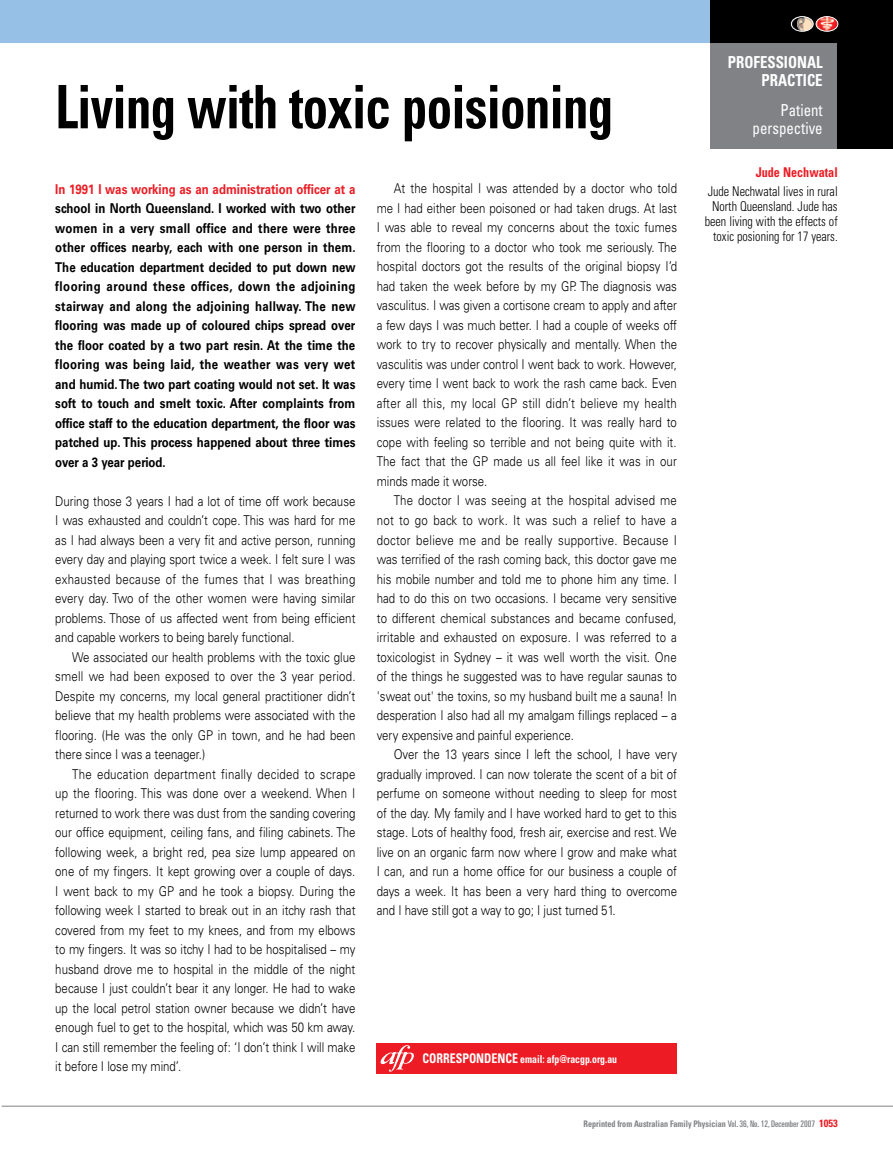
<style>
.page{position:relative;width:893px;height:1170px;background:#fff}
.page>*{position:absolute;margin:0;border:0;box-sizing:border-box;transform-origin:0 0}
.t1{font:700 condensed 60px "Univers LT";letter-spacing:-.015em;color:#000;scale:.85 1}
.t2{font:700 condensed 16.5px/18px "Univers LT";color:#fff;text-align:right;scale:.9 1}
.t3{font:condensed 16.5px/18px "Univers LT";color:#fff;text-align:right;scale:.9 1}
.t4{font:300 13.5px/19.5px "Univers LT";color:#000;text-align:justify;scale:.85 1}
.t5{font:700 13.5px/19.5px "Univers LT";color:#000;text-align:justify;scale:.85 1}
.t6{font:300 condensed 13.5px/15px "Univers LT";color:#000;text-align:right;scale:.9 1}
.t7{font:700 13.5px "Univers LT";color:#ed1c24;scale:.85 1}
.t8{font:700 condensed 13.5px "Univers LT";color:#ed1c24;scale:.9 1}
.t9{font:700 condensed 10.8px "Univers LT";color:#fff;scale:.9 1}
.t10{font:700 condensed 9px "Univers LT";color:#808285;scale:.9 1}
.s1{font-size:13.2px}
.s2{font-weight:400;font-stretch:ultra-condensed}
.s3{font-size:10.5px;color:#ed1c24}
</style>
<div class="page">
<div style="left:0;top:0;width:710px;height:43px;background:#97c0e6"></div>
<div style="left:710px;top:43px;width:128px;height:106px;background:#808285"></div>
<hr style="left:2px;top:1105px;width:891px;height:1px;background:#808285">
<div style="left:710px;top:0;width:183px;height:43px;background:#000"></div>
<div style="left:838px;top:0;width:55px;height:149px;background:#000"></div>
<img style="left:816px;top:16px;width:22px;height:15px">
<div style="left:816px;top:16px;width:22px;height:16px;border:1px solid #fff;border-radius:50%"></div>
<img style="left:791px;top:17px;width:22px;height:14px">
<div style="left:791px;top:16px;width:22px;height:16px;border:1px solid #fff;border-radius:50%"></div>
<div style="left:377px;top:1042px;width:300px;height:31px;background:#ed1c24"></div>
<svg style="left:381px;top:1045px;width:33px;height:26px"></svg>
<h1 class="t1" style="left:55px;top:70px;width:658px">Living with toxic poisioning</h1>
<p class="t7" style="left:55px;top:181px;width:355px">In 1991 I was working as an administration officer at a</p>
<p class="t5" style="left:55px;top:199px;width:355px">school in North Queensland. I worked with two other women in a very small office and there were three other offices nearby, each with one person in them.<br>The education department decided to put down new flooring around these offices, down the adjoining stairway and along the adjoining hallway. The new flooring was made up of coloured chips spread over the floor coated by a two part resin. At the time the flooring was being laid, the weather was very wet and humid. The two part coating would not set. It was soft to touch and smelt toxic. After complaints from office staff to the education department, the floor was patched up. This process happened about three times over a 3 year period.</p>
<p class="t4" style="left:55px;top:491px;width:355px">During those 3 years I had a lot of time off work because I was exhausted and couldn’t cope. This was hard for me as I had always been a very fit and active person, running every day and playing sport twice a week. I felt sure I was exhausted because of the fumes that I was breathing every day. Two of the other women were having similar problems. Those of us affected went from being efficient and capable workers to being barely functional.</p>
<p class="t4" style="left:55px;top:647px;width:355px;text-indent:17px">We associated our health problems with the toxic glue smell we had been exposed to over the 3 year period.<br>Despite my concerns, my local general practitioner didn’t believe that my health problems were associated with the flooring. (He was the only GP in town, and he had been there since I was a teenager.)</p>
<p class="t4" style="left:55px;top:764px;width:355px;text-indent:17px">The education department finally decided to scrape up the flooring. This was done over a weekend. When I returned to work there was dust from the sanding covering our office equipment, ceiling fans, and filing cabinets. The following week, a bright red, pea size lump appeared on one of my fingers. It kept growing over a couple of days.<br>I went back to my GP and he took a biopsy. During the following week I started to break out in an itchy rash that covered from my feet to my knees, and from my elbows to my fingers. It was so itchy I had to be hospitalised – my husband drove me to hospital in the middle of the night because I just couldn’t bear it any longer. He had to wake up the local petrol station owner because we didn’t have enough fuel to get to the hospital, which was 50 km away.<br>I can still remember the feeling of: ‘I don’t think I will make it before I lose my mind’.</p>
<p class="t4" style="left:377px;top:179px;width:355px;text-indent:17px">At the hospital I was attended by a doctor who told me I had either been poisoned or had taken drugs. At last I was able to reveal my concerns about the toxic fumes from the flooring to a doctor who took me seriously. The hospital doctors got the results of the original biopsy I’d had taken the week before by my GP. The diagnosis was vasculitus. I was given a cortisone cream to apply and after a few days I was much better. I had a couple of weeks off work to try to recover physically and mentally. When the vasculitis was under control I went back to work. However, every time I went back to work the rash came back. Even after all this, my local GP still didn’t believe my health issues were related to the flooring. It was really hard to cope with feeling so terrible and not being quite with it.<br>The fact that the GP made us all feel like it was in our minds made it worse.</p>
<p class="t4" style="left:377px;top:491px;width:355px;text-indent:17px">The doctor I was seeing at the hospital advised me not to go back to work. It was such a relief to have a doctor believe me and be really supportive. Because I was terrified of the rash coming back, this doctor gave me his mobile number and told me to phone him any time. I had to do this on two occasions. I became very sensitive to different chemical substances and became confused, irritable and exhausted on exposure. I was referred to a toxicologist in Sydney – it was well worth the visit. One of the things he suggested was to have regular saunas to 'sweat out' the toxins, so my husband built me a sauna! In desperation I also had all my amalgam fillings replaced – a very expensive and painful experience.</p>
<p class="t4" style="left:377px;top:744px;width:355px;text-indent:17px">Over the 13 years since I left the school, I have very gradually improved. I can now tolerate the scent of a bit of perfume on someone without needing to sleep for most of the day. My family and I have worked hard to get to this stage. Lots of healthy food, fresh air, exercise and rest. We live on an organic farm now where I grow and make what I can, and run a home office for our business a couple of days a week. It has been a very hard thing to overcome and I have still got a way to go; I just turned 51.</p>
<p class="t9" style="left:422px;top:1052px;width:218px"><span class="s1">CORRESPONDENCE</span> email: afp@racgp.org.au</p>
<p class="t2" style="left:728px;top:53px;width:107px">PROFESSIONAL<br>PRACTICE</p>
<p class="t3" style="left:753px;top:101px;width:79px">Patient perspective</p>
<p class="t8" style="left:756px;top:163px;width:93px">Jude Nechwatal</p>
<p class="t6" style="left:705px;top:184px;width:149px">Jude Nechwatal lives in rural<br>North Queensland. Jude has been living with the effects of toxic posioning for 17 years.</p>
<p class="t10" style="left:584px;top:1118px;width:284px">Reprinted from Australian Family Physician <span class="s2">Vol. 36, No. 12, December 2007</span> <span class="s3">1053</span></p>
</div>
